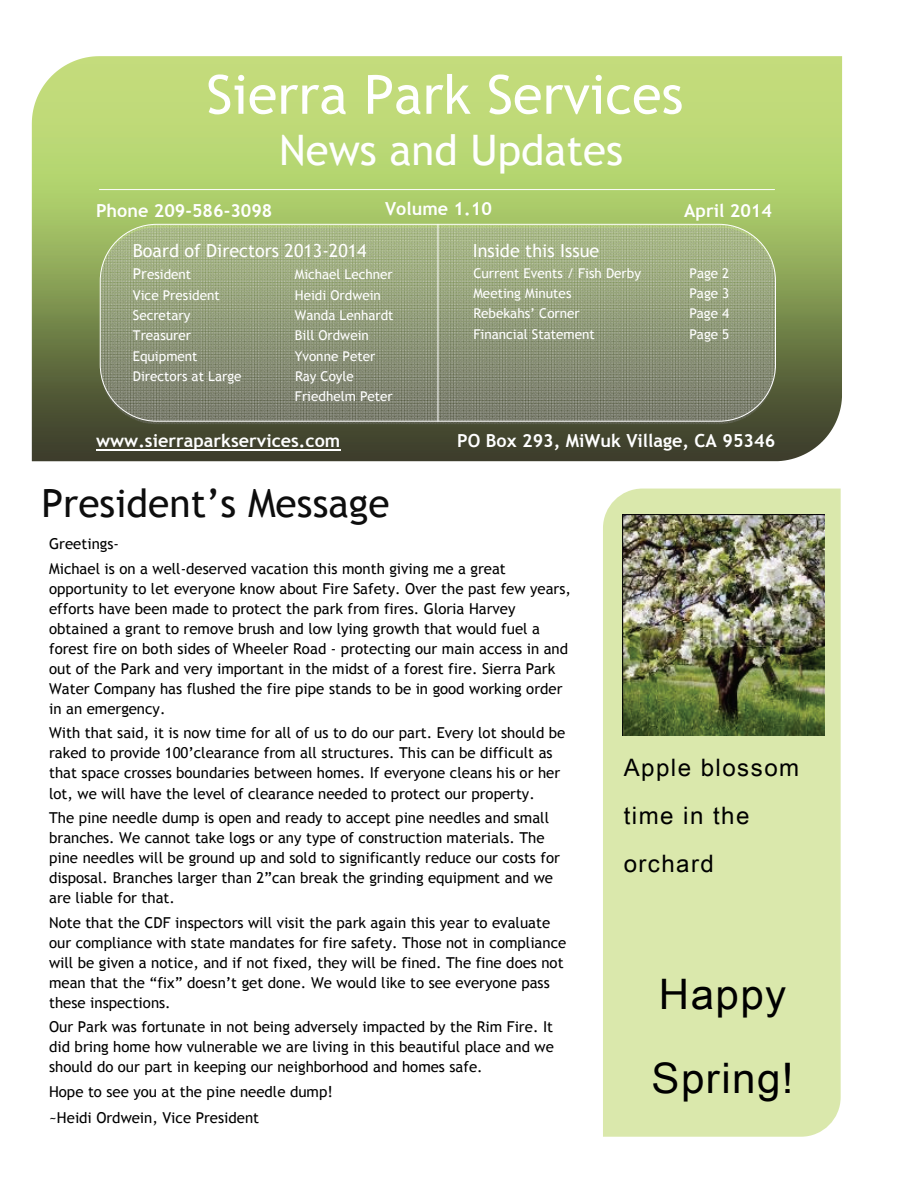
<style>
.page{position:relative;width:920px;height:1186px;background:#fff}
.page>*{position:absolute;margin:0;border:0;box-sizing:border-box;transform-origin:0 0}
.t1{font:54px "Trebuchet MS";color:#fff}
.t2{font:42px "Trebuchet MS";color:#fff}
.t3{font:42px/84.2px "Arial Unicode MS";letter-spacing:.035em;color:#000}
.t4{font:39px "Trebuchet MS";color:#0d0d0d}
.t5{font:24px/48px "Arial Unicode MS";letter-spacing:.065em;color:#000}
.t6{font:700 18px "Trebuchet MS";color:#fff}
.t7{font:18px "Trebuchet MS";color:#fff}
.t8{font:15px/20.1px "Trebuchet MS";color:#000}
.t9{font:13.5px/20.1px "Trebuchet MS";color:#fff}
.s1{font-size:15px}
</style>
<div class="page">
<img style="left:32px;top:56px;width:801px;height:405px">
<img style="left:100px;top:224px;width:675px;height:197px">
<div style="left:100px;top:224px;width:675px;height:197px;border:1px solid #fff;border-radius:57px"></div>
<hr style="left:437px;top:224px;width:1px;height:197px;background:#fff">
<hr style="left:99px;top:189px;width:675px;height:1px;background:#fff">
<div style="left:603px;top:488px;width:237px;height:648px;background:#dae8ac"></div>
<hr style="left:96px;top:449px;width:244px;height:2px;background:#fff">
<img style="left:623px;top:514px;width:201px;height:221px">
<p class="t1" style="left:206px;top:63px;width:478px">Sierra Park Services</p>
<p class="t2" style="left:279px;top:126px;width:345px">News and Updates</p>
<p class="t6" style="left:96px;top:199px;width:178px">Phone 209-586-3098</p>
<p class="t6" style="left:684px;top:199px;width:89px">April 2014</p>
<p class="t7" style="left:133px;top:240px;width:235px">Board of Directors 2013-2014</p>
<p class="t9" style="left:133px;top:265px;width:60px"><span class="s1">Pr</span>esident</p>
<p class="t9" style="left:295px;top:265px;width:99px">Michael Lechner</p>
<p class="t9" style="left:133px;top:285px;width:89px">Vice President</p>
<p class="t9" style="left:295px;top:285px;width:87px">Heidi Ordwein</p>
<p class="t9" style="left:133px;top:305px;width:59px">Secretary</p>
<p class="t9" style="left:295px;top:305px;width:100px">Wanda Lenhardt</p>
<p class="t9" style="left:133px;top:326px;width:60px">Treasurer</p>
<p class="t9" style="left:295px;top:326px;width:75px">Bill Ordwein</p>
<p class="t9" style="left:133px;top:346px;width:66px">Equipment</p>
<p class="t9" style="left:295px;top:346px;width:82px">Yvonne Peter</p>
<p class="t9" style="left:133px;top:366px;width:110px">Directors at Large</p>
<p class="t9" style="left:295px;top:366px;width:99px">Ray Coyle<br>Friedhelm Peter</p>
<p class="t6" style="left:385px;top:197px;width:108px">Volume 1.10</p>
<p class="t7" style="left:473px;top:240px;width:128px">Inside this Issue</p>
<p class="t9" style="left:473px;top:263px;width:169px">Current Events / Fish Derby</p>
<p class="t9" style="left:689px;top:263px;width:41px">Page 2</p>
<p class="t9" style="left:473px;top:284px;width:99px">Meeting Minutes</p>
<p class="t9" style="left:689px;top:284px;width:41px">Page 3</p>
<p class="t9" style="left:473px;top:304px;width:108px">Rebekahs’ Corner</p>
<p class="t9" style="left:689px;top:304px;width:41px">Page 4</p>
<p class="t9" style="left:473px;top:324px;width:123px">Financial Statement</p>
<p class="t9" style="left:689px;top:324px;width:41px">Page 5</p>
<p class="t6" style="left:96px;top:429px;width:246px">www.sierraparkservices.com</p>
<p class="t4" style="left:41px;top:480px;width:350px">President’s Message</p>
<p class="t6" style="left:457px;top:429px;width:319px">PO Box 293, MiWuk Village, CA 95346</p>
<p class="t8" style="left:49px;top:532px;width:458px;line-height:24.6px">Greetings-<br>Michael is on a well-deserved vacation this month giving me a great</p>
<p class="t8" style="left:49px;top:578px;width:523px">opportunity to let everyone know about Fire Safety. Over the past few years, efforts have been made to protect the park from fires. Gloria Harvey obtained a grant to remove brush and low lying growth that would fuel a forest fire on both sides of Wheeler Road - protecting our main access in and out of the Park and very important in the midst of a forest fire. Sierra Park Water Company has flushed the fire pipe stands to be in good working order in an emergency.</p>
<p class="t8" style="left:49px;top:723px;width:518px">With that said, it is now time for all of us to do our part. Every lot should be raked to provide 100’clearance from all structures. This can be difficult as that space crosses boundaries between homes. If everyone cleans his or her lot, we will have the level of clearance needed to protect our property.</p>
<p class="t8" style="left:49px;top:808px;width:512px">The pine needle dump is open and ready to accept pine needles and small branches. We cannot take logs or any type of construction materials. The pine needles will be ground up and sold to significantly reduce our costs for disposal. Branches larger than 2”can break the grinding equipment and we are liable for that.</p>
<p class="t8" style="left:49px;top:912px;width:519px">Note that the CDF inspectors will visit the park again this year to evaluate our compliance with state mandates for fire safety. Those not in compliance will be given a notice, and if not fixed, they will be fined. The fine does not mean that the “fix” doesn’t get done. We would like to see everyone pass these inspections.</p>
<p class="t8" style="left:49px;top:1017px;width:506px;text-align:justify">Our Park was fortunate in not being adversely impacted by the Rim Fire. It did bring home how vulnerable we are living in this beautiful place and we should do our part in keeping our neighborhood and homes safe.</p>
<p class="t8" style="left:49px;top:1079px;width:285px;line-height:25.8px">Hope to see you at the pine needle dump! ~Heidi Ordwein, Vice President</p>
<p class="t5" style="left:623px;top:743px;width:177px">Apple blossom time in the orchard</p>
<p class="t3" style="left:651px;top:951px;width:143px">Happy<br>Spring!</p>
</div>
